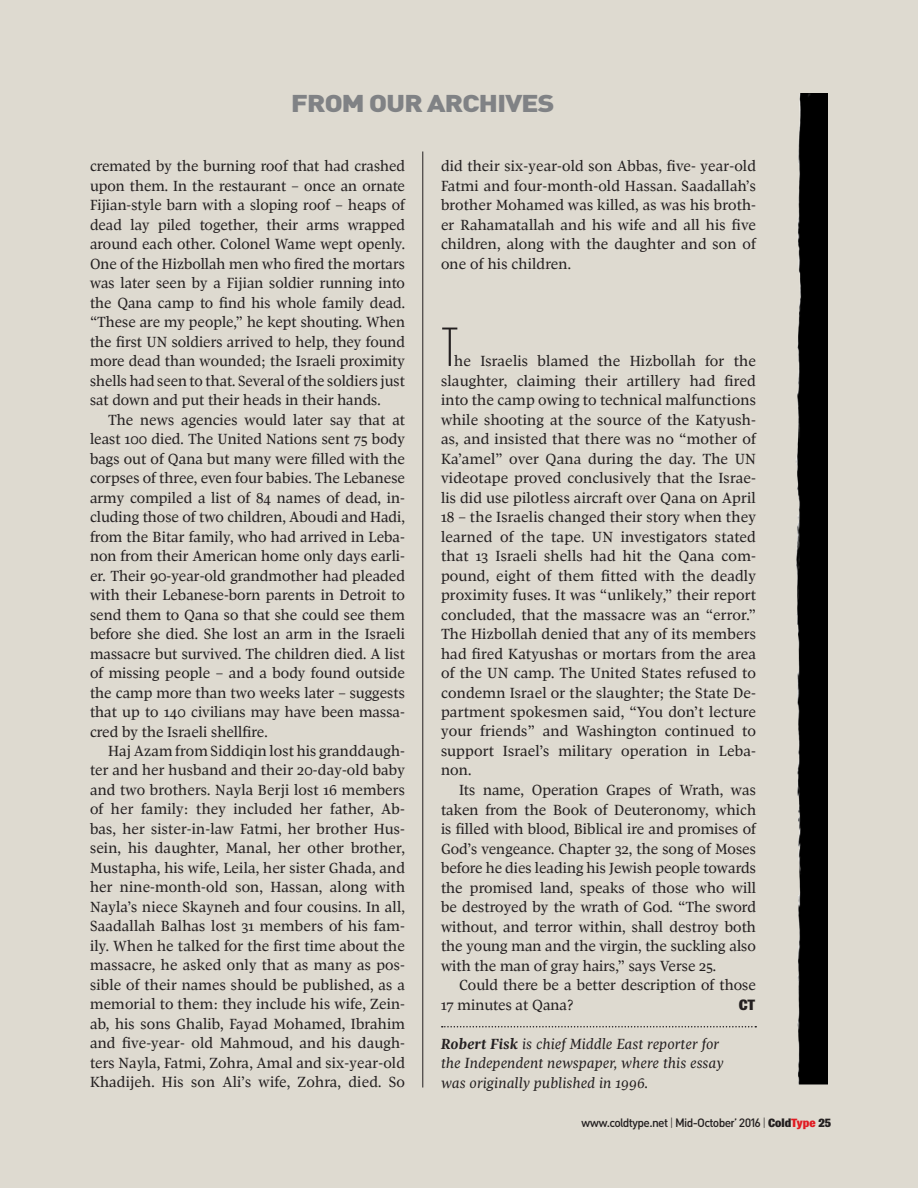
<style>
.page{position:relative;width:918px;height:1188px;background:#dedad0}
.page>*{position:absolute;margin:0;border:0;box-sizing:border-box;transform-origin:0 0}
.t1{font:300 54px "Nu Din Cond";color:#231f20}
.t2{font:900 24px "Nu Din";color:#808285;scale:1.2 1}
.t3{font:15px/19.5px "Pratt Nova Text";color:#231f20;text-align:justify}
.t4{font:italic 15px/19.5px "Pratt Nova Text";letter-spacing:.01em;color:#231f20}
.t5{font:800 15px "Brown";color:#231f20}
.t6{font:500 12px "Nu Din";color:#231f20}
.s1{font-family:"Pratt Pro";font-weight:700}
.s2{font-weight:300}
.s3{font-family:"Brown";font-weight:800}
.s4{font-family:"Brown";font-weight:800;color:#e11b22}
</style>
<div class="page">
<img style="left:796px;top:93px;width:32px;height:991px">
<hr style="left:422px;top:152px;width:1px;height:936px;background:#231f20">
<svg style="left:442px;top:1026px;width:314px;height:2px"></svg>
<h2 class="t2" style="left:291px;top:87px;width:221px">FROM OUR ARCHIVES</h2>
<p class="t3" style="left:90px;top:157px;width:317px">cremated by the burning roof that had crashed upon them. In the restaurant – once an ornate Fijian-style barn with a sloping roof – heaps of dead lay piled together, their arms wrapped around each other. Colonel Wame wept openly.<br>One of the Hizbollah men who fired the mortars was later seen by a Fijian soldier running into the Qana camp to find his whole family dead. “These are my people,” he kept shouting. When the first UN soldiers arrived to help, they found more dead than wounded; the Israeli proximity shells had seen to that. Several of the soldiers just sat down and put their heads in their hands.</p>
<p class="t3" style="left:90px;top:410px;width:317px;text-indent:18px">The news agencies would later say that at least 100 died. The United Nations sent 75 body bags out of Qana but many were filled with the corpses of three, even four babies. The Lebanese army compiled a list of 84 names of dead, in&shy;cluding those of two children, Aboudi and Hadi, from the Bitar family, who had arrived in Leba&shy;non from their American home only days earli&shy;er. Their 90-year-old grandmother had pleaded with their Lebanese-born parents in Detroit to send them to Qana so that she could see them before she died. She lost an arm in the Israeli massacre but survived. The children died. A list of missing people – and a body found outside the camp more than two weeks later – suggests that up to 140 civilians may have been massa&shy;cred by the Israeli shellfire.</p>
<p class="t3" style="left:90px;top:742px;width:317px;text-indent:18px">Haj Azam from Siddiqin lost his granddaugh&shy;ter and her husband and their 20-day-old baby and two brothers. Nayla Berji lost 16 members of her family: they included her father, Ab&shy;bas, her sister-in-law Fatmi, her brother Hus&shy;sein, his daughter, Manal, her other brother, Mustapha, his wife, Leila, her sister Ghada, and her nine-month-old son, Hassan, along with Nayla’s niece Skayneh and four cousins. In all, Saadallah Balhas lost 31 members of his fam&shy;ily. When he talked for the first time about the massacre, he asked only that as many as pos&shy;sible of their names should be published, as a memorial to them: they include his wife, Zein&shy;ab, his sons Ghalib, Fayad Mohamed, Ibrahim and five-year- old Mahmoud, and his daugh&shy;ters Nayla, Fatmi, Zohra, Amal and six-year-old Khadijeh. His son Ali’s wife, Zohra, died. So</p>
<p class="t3" style="left:441px;top:157px;width:317px">did their six-year-old son Abbas, five- year-old Fatmi and four-month-old Hassan. Saadallah’s brother Mohamed was killed, as was his broth&shy;er Rahamatallah and his wife and all his five children, along with the daughter and son of one of his children.</p>
<h1 class="t1" style="left:441px;top:316px;width:19px">T</h1>
<p class="t3" style="left:441px;top:352px;width:317px;text-indent:13px">he Israelis blamed the Hizbollah for the slaughter, claiming their artillery had fired into the camp owing to technical malfunctions while shooting at the source of the Katyush&shy;as, and insisted that there was no “mother of Ka’amel” over Qana during the day. The UN videotape proved conclusively that the Israe&shy;lis did use pilotless aircraft over Qana on April 18 – the Israelis changed their story when they learned of the tape. UN investigators stated that 13 Israeli shells had hit the Qana com&shy;pound, eight of them fitted with the deadly proximity fuses. It was “unlikely,” their report concluded, that the massacre was an “error.” The Hizbollah denied that any of its members had fired Katyushas or mortars from the area of the UN camp. The United States refused to condemn Israel or the slaughter; the State De&shy;partment spokesmen said, “You don’t lecture your friends” and Washington continued to support Israel’s military operation in Leba&shy;non.</p>
<p class="t3" style="left:441px;top:781px;width:317px;text-indent:18px">Its name, Operation Grapes of Wrath, was taken from the Book of Deuteronomy, which is filled with blood, Biblical ire and promises of God’s vengeance. Chapter 32, the song of Moses before he dies leading his Jewish people towards the promised land, speaks of those who will be destroyed by the wrath of God. “The sword without, and terror within, shall destroy both the young man and the virgin, the suckling also with the man of gray hairs,” says Verse 25.</p>
<p class="t3" style="left:441px;top:976px;width:316px;text-indent:18px">Could there be a better description of those<br>17 minutes at Qana?</p>
<p class="t5" style="left:739px;top:996px;width:18px">CT</p>
<p class="t4" style="left:441px;top:1034px;width:284px"><span class="s1">Robert Fisk</span> is chief Middle East reporter for the Independent newspaper, where this essay was originally published in 1996.</p>
<p class="t6" style="left:581px;top:1115px;width:251px">www.coldtype.net <span class="s2">|</span> Mid-October’ 2016 <span class="s2">|</span> <span class="s3">Cold</span><span class="s4">Type</span> <span class="s3">25</span></p>
</div>
